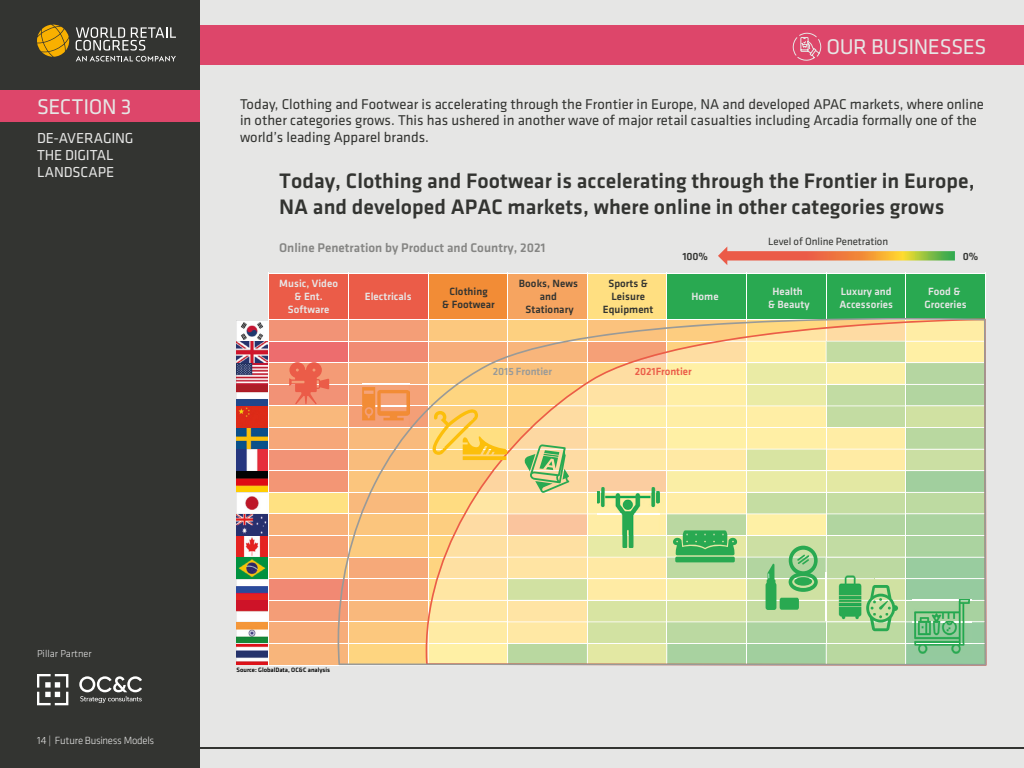
<style>
.page{position:relative;width:1024px;height:768px;background:#e6e6e5}
.page>*{position:absolute;margin:0;border:0;box-sizing:border-box;transform-origin:0 0}
.t1{font:22.1px "Klavika";letter-spacing:-.02em;color:#e6e6e5}
.t2{font:500 21.7px/26.1px "Klavika";letter-spacing:.005em;color:#333431}
.t3{font:15px/16.6px "Klavika";letter-spacing:-.01em;color:#e6e6e5}
.t4{font:14.7px/16.6px "Klavika";color:#333431}
.t5{font:500 13px "Klavika";letter-spacing:.005em;color:#858583}
.t6{font:500 10.9px/13px "Klavika";letter-spacing:.005em;color:#e7e6e6;text-align:center}
.t7{font:500 10.9px/13px "Klavika";letter-spacing:.005em;color:#333431;text-align:center}
.t8{font:10.9px "Klavika";letter-spacing:-.005em;color:#333431}
.t9{font:500 10.9px "Klavika";letter-spacing:-.005em;color:#999a98}
.t10{font:500 10.9px "Klavika";letter-spacing:-.005em;color:#eb5c48}
.t11{font:300 10.8px "Klavika";letter-spacing:-.02em;color:#e6e6e5}
.t12{font:300 10.4px "Klavika";color:#e6e6e6}
.t13{font:500 6.5px "Klavika";color:#010202}
</style>
<div class="page">
<div style="left:0;top:0;width:200px;height:768px;background:#333431"></div>
<hr style="left:194px;top:747px;width:830px;height:2px;background:#333431">
<svg style="left:37px;top:24px;width:32px;height:33px"></svg>
<svg style="left:76px;top:27px;width:100px;height:35px"></svg>
<svg style="left:37px;top:674px;width:105px;height:31px"></svg>
<div style="left:200px;top:25px;width:824px;height:40px;background:#dd466a"></div>
<svg style="left:792px;top:33px;width:29px;height:28px"></svg>
<div style="left:269px;top:273px;width:79px;height:47px;background:#eb5c48"></div>
<div style="left:348px;top:273px;width:80px;height:47px;background:#eb5c48"></div>
<div style="left:428px;top:273px;width:80px;height:47px;background:#f28c36"></div>
<div style="left:508px;top:273px;width:79px;height:47px;background:#f6a460"></div>
<div style="left:587px;top:273px;width:80px;height:47px;background:#ffdf81"></div>
<div style="left:667px;top:273px;width:80px;height:47px;background:#29a951"></div>
<div style="left:747px;top:273px;width:79px;height:47px;background:#29a951"></div>
<div style="left:826px;top:273px;width:80px;height:47px;background:#29a951"></div>
<div style="left:906px;top:273px;width:79px;height:47px;background:#29a951"></div>
<hr style="left:348px;top:273px;width:1px;height:391px;background:#fff">
<hr style="left:428px;top:273px;width:1px;height:391px;background:#fff">
<hr style="left:507px;top:273px;width:1px;height:391px;background:#fff">
<hr style="left:587px;top:273px;width:1px;height:391px;background:#fff">
<hr style="left:666px;top:273px;width:1px;height:391px;background:#fff">
<hr style="left:746px;top:273px;width:1px;height:391px;background:#fff">
<hr style="left:826px;top:273px;width:1px;height:391px;background:#fff">
<hr style="left:905px;top:273px;width:1px;height:391px;background:#fff">
<hr style="left:268px;top:273px;width:1px;height:391px;background:#fff">
<hr style="left:985px;top:273px;width:1px;height:391px;background:#fff">
<hr style="left:268px;top:273px;width:718px;height:1px;background:#fff">
<div style="left:269px;top:320px;width:79px;height:21px;background:#f29376"></div>
<div style="left:269px;top:341px;width:79px;height:22px;background:#ed6d6e"></div>
<div style="left:269px;top:363px;width:79px;height:21px;background:#f49b76"></div>
<div style="left:269px;top:384px;width:79px;height:22px;background:#f29276"></div>
<div style="left:269px;top:406px;width:79px;height:22px;background:#f9b87c"></div>
<div style="left:269px;top:428px;width:79px;height:21px;background:#f6a779"></div>
<div style="left:269px;top:449px;width:79px;height:22px;background:#f29376"></div>
<div style="left:269px;top:471px;width:79px;height:21px;background:#f39675"></div>
<div style="left:269px;top:492px;width:79px;height:22px;background:#ffe182"></div>
<div style="left:269px;top:514px;width:79px;height:22px;background:#f8b27b"></div>
<div style="left:269px;top:536px;width:79px;height:21px;background:#f6a779"></div>
<div style="left:269px;top:557px;width:79px;height:22px;background:#fccb7f"></div>
<div style="left:269px;top:579px;width:79px;height:21px;background:#f18973"></div>
<div style="left:269px;top:600px;width:79px;height:22px;background:#f49d77"></div>
<div style="left:269px;top:622px;width:79px;height:21px;background:#f7ad7a"></div>
<div style="left:269px;top:643px;width:79px;height:22px;background:#f8b57b"></div>
<hr style="left:268px;top:341px;width:718px;height:1px;background:#fff">
<hr style="left:268px;top:362px;width:718px;height:1px;background:#fff">
<hr style="left:268px;top:384px;width:718px;height:1px;background:#fff">
<hr style="left:268px;top:406px;width:718px;height:1px;background:#fff">
<hr style="left:268px;top:427px;width:718px;height:1px;background:#fff">
<hr style="left:268px;top:449px;width:718px;height:1px;background:#fff">
<hr style="left:268px;top:470px;width:718px;height:1px;background:#fff">
<hr style="left:268px;top:492px;width:718px;height:1px;background:#fff">
<hr style="left:268px;top:514px;width:718px;height:1px;background:#fff">
<hr style="left:268px;top:535px;width:718px;height:1px;background:#fff">
<hr style="left:268px;top:557px;width:718px;height:1px;background:#fff">
<hr style="left:268px;top:578px;width:718px;height:1px;background:#fff">
<hr style="left:268px;top:600px;width:718px;height:1px;background:#fff">
<hr style="left:268px;top:621px;width:718px;height:1px;background:#fff">
<hr style="left:268px;top:643px;width:718px;height:1px;background:#fff">
<hr style="left:268px;top:319px;width:1px;height:347px;background:#fff">
<hr style="left:268px;top:319px;width:718px;height:1px;background:#fff">
<hr style="left:268px;top:665px;width:718px;height:1px;background:#fff">
<img style="left:237px;top:321px;width:31px;height:344px">
<svg style="left:338px;top:318px;width:648px;height:348px"></svg>
<svg style="left:718px;top:246px;width:237px;height:19px"></svg>
<svg style="left:289px;top:362px;width:40px;height:42px"></svg>
<img style="left:362px;top:380px;width:47px;height:47px">
<img style="left:362px;top:384px;width:47px;height:1px">
<img style="left:362px;top:406px;width:47px;height:1px">
<img style="left:362px;top:427px;width:47px;height:1px">
<svg style="left:427px;top:320px;width:558px;height:344px"></svg>
<div style="left:0;top:90px;width:200px;height:31px;background:#dd466a"></div>
<h1 class="t1" style="left:37px;top:95px;width:96px">SECTION 3</h1>
<p class="t3" style="left:37px;top:130px;width:98px">DE-AVERAGING<br>THE DIGITAL<br>LANDSCAPE</p>
<h1 class="t1" style="left:826px;top:34px;width:162px">OUR BUSINESSES</h1>
<p class="t4" style="left:240px;top:96px;width:746px">Today, Clothing and Footwear is accelerating through the Frontier in Europe, NA and developed APAC markets, where online in other categories grows. This has ushered in another wave of major retail casualties including Arcadia formally one of the world’s leading Apparel brands.</p>
<h2 class="t2" style="left:279px;top:168px;width:697px">Today, Clothing and Footwear is accelerating through the Frontier in Europe,<br>NA and developed APAC markets, where online in other categories grows</h2>
<p class="t5" style="left:279px;top:240px;width:268px">Online Penetration by Product and Country, 2021</p>
<p class="t8" style="left:768px;top:236px;width:121px">Level of Online Penetration</p>
<p class="t7" style="left:682px;top:250px;width:27px">100%</p>
<p class="t7" style="left:963px;top:251px;width:17px">0%</p>
<p class="t6" style="left:279px;top:277px;width:60px">Music, Video &amp; Ent.<br>Software</p>
<p class="t7" style="left:519px;top:277px;width:60px">Books, News and<br>Stationary</p>
<p class="t7" style="left:603px;top:277px;width:52px">Sports &amp;<br>Leisure<br>Equipment</p>
<p class="t7" style="left:442px;top:285px;width:54px">Clothing<br>&amp; Footwear</p>
<p class="t6" style="left:768px;top:285px;width:43px">Health<br>&amp; Beauty</p>
<p class="t6" style="left:839px;top:285px;width:55px;text-align:left">Luxury and<br>Accessories</p>
<p class="t6" style="left:924px;top:285px;width:44px">Food &amp;<br>Groceries</p>
<p class="t6" style="left:365px;top:290px;width:48px">Electricals</p>
<p class="t6" style="left:691px;top:290px;width:29px">Home</p>
<p class="t9" style="left:493px;top:366px;width:61px">2015 Frontier</p>
<p class="t10" style="left:635px;top:366px;width:58px">2021Frontier</p>
<p class="t12" style="left:37px;top:648px;width:56px">Pillar Partner</p>
<p class="t11" style="left:37px;top:735px;width:118px">14 | Future Business Models</p>
<p class="t13" style="left:237px;top:667px;width:95px">Source: GlobalData, OC&amp;C analysis</p>
</div>
